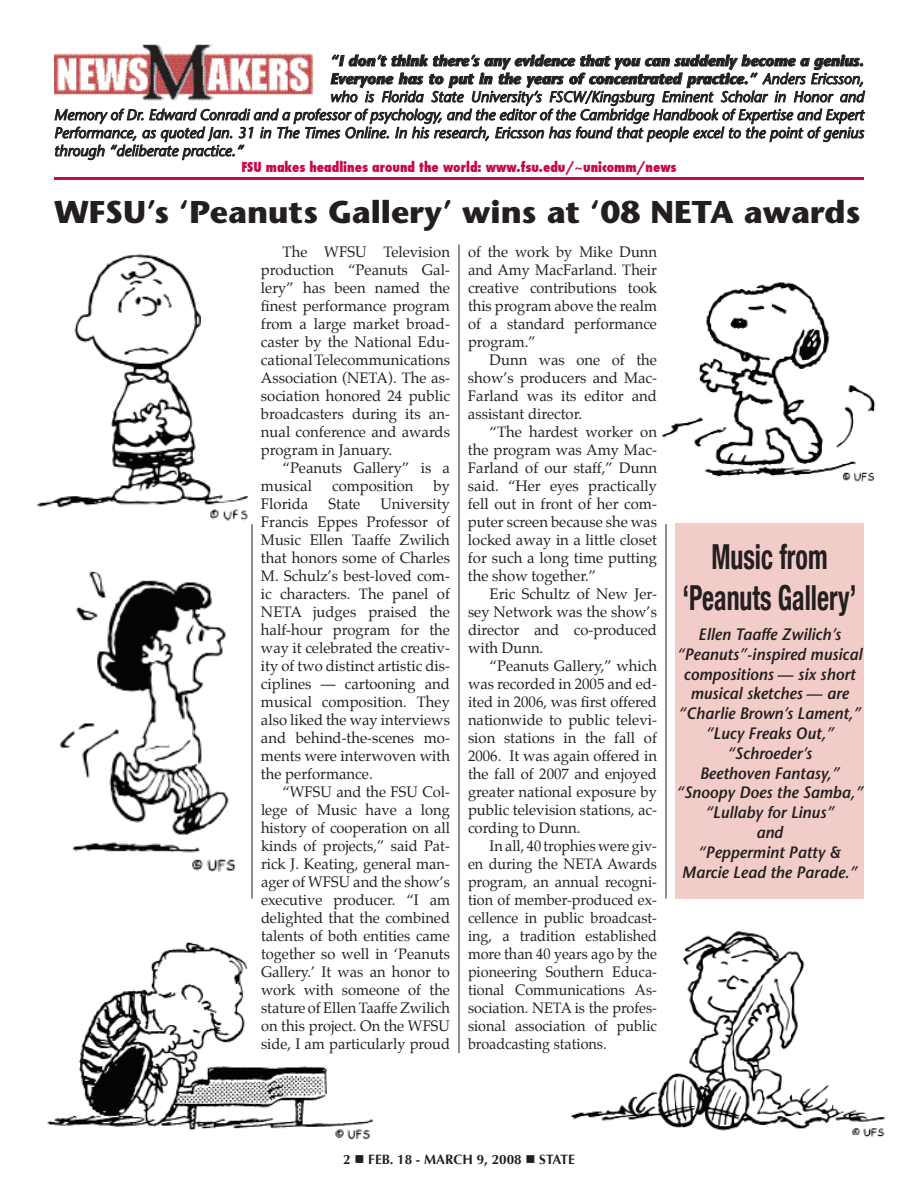
<style>
.page{position:relative;width:918px;height:1188px;background:#fff}
.page>*{position:absolute;margin:0;border:0;box-sizing:border-box;transform-origin:0 0}
.t1{font:700 condensed 34.5px/41.4px "Helvetica Neue";color:#231f20;text-align:center;scale:.75 1}
.t2{font:700 31.5px "Stone Sans";color:#231f20}
.t3{font:italic 600 16.5px/19.8px "Stone Sans";color:#231f20;text-align:center;scale:.95 1}
.t4{font:15px/18px "Palatino";color:#231f20;text-align:justify}
.t5{font:italic 15px "Stone Sans";color:#231f20}
.t6{font:15px/18px "Palatino";color:#231f20;text-align:justify;scale:.96 1}
.t7{font:italic 700 15px "Stone Sans";color:#231f20}
.t8{font:800 condensed 13.5px "Futura";color:#c60a45}
.t9{font:700 13.5px "Optima";color:#231f20}
.s1{font-weight:400}
.s2{font-family:"Stone Sans";font-weight:700;font-stretch:normal}
</style>
<div class="page">
<div style="left:675px;top:524px;width:189px;height:375px;background:#f2ccc8"></div>
<img style="left:47px;top:942px;width:327px;height:198px">
<img style="left:661px;top:282px;width:215px;height:200px">
<img style="left:571px;top:931px;width:314px;height:207px">
<img style="left:54px;top:44px;width:258px;height:10px">
<hr style="left:54px;top:177px;width:810px;height:3px;background:#c60a45">
<svg style="left:54px;top:54px;width:812px;height:106px"></svg>
<img style="left:36px;top:254px;width:216px;height:271px">
<img style="left:59px;top:571px;width:177px;height:301px">
<hr style="left:459px;top:245px;width:1px;height:808px;background:#1d211a">
<hr style="left:666px;top:524px;width:1px;height:375px;background:#1d211a">
<hr style="left:252px;top:524px;width:1px;height:375px;background:#1d211a">
<p class="t7" style="left:330px;top:51px;width:535px">“I don’t think there’s any evidence that you can suddenly become a genius.</p>
<p class="t7" style="left:330px;top:69px;width:535px">Everyone has to put in the years of concentrated practice.” <span class="s1">Anders Ericsson,</span></p>
<p class="t5" style="left:330px;top:88px;width:535px">who is Florida State University’s FSCW/Kingsburg Eminent Scholar in Honor and</p>
<p class="t5" style="left:54px;top:106px;width:812px">Memory of Dr. Edward Conradi and a professor of psychology, and the editor of the Cambridge Handbook of Expertise and Expert</p>
<p class="t5" style="left:54px;top:124px;width:811px">Performance, as quoted Jan. 31 in The Times Online. In his research, Ericsson has found that people excel to the point of genius</p>
<p class="t5" style="left:54px;top:142px;width:191px">through “deliberate practice.”</p>
<p class="t8" style="left:241px;top:158px;width:437px">FSU makes headlines around the world: www.fsu.edu/<span class="s2">~</span>unicomm/news</p>
<h2 class="t2" style="left:54px;top:192px;width:808px">WFSU’s ‘Peanuts Gallery’ wins at ‘08 NETA awards</h2>
<p class="t4" style="left:261px;top:243px;width:191px;text-indent:22px">The WFSU Television production “Peanuts Gal&shy;lery” has been named the finest performance program from a large market broad&shy;caster by the National Edu&shy;cational Telecommunications Association (NETA). The as&shy;sociation honored 24 public broadcasters during its an&shy;nual conference and awards program in January.</p>
<p class="t4" style="left:261px;top:459px;width:191px;text-indent:22px">“Peanuts Gallery” is a musical</p>
<p class="t4" style="left:332px;top:477px;width:83px">composition</p>
<p class="t4" style="left:434px;top:477px;width:18px">by</p>
<p class="t4" style="left:261px;top:495px;width:49px">Florida</p>
<p class="t4" style="left:328px;top:495px;width:34px">State</p>
<p class="t4" style="left:261px;top:495px;width:191px;text-indent:119px">University Francis Eppes Professor of Music Ellen Taaffe Zwilich that honors some of Charles M. Schulz’s best-loved com&shy;ic characters. The panel of NETA judges praised the half-hour program for the way it celebrated the creativ&shy;ity of two distinct artistic dis&shy;ciplines — cartooning and musical composition. They also liked the way interviews and behind-the-scenes mo&shy;ments were interwoven with the performance.</p>
<p class="t4" style="left:261px;top:783px;width:191px;text-indent:22px">“WFSU and the FSU Col&shy;lege of Music have a long history of cooperation on all kinds of projects,” said Pat&shy;rick J. Keating, general man&shy;ager of WFSU and the show’s executive producer. “I am delighted that the combined talents of both entities came together so well in ‘Peanuts Gallery.’ It was an honor to work with someone of the stature of Ellen Taaffe Zwilich on this project. On the WFSU side, I am particularly proud</p>
<p class="t4" style="left:468px;top:243px;width:191px">of the work by Mike Dunn and Amy MacFarland. Their creative contributions took this program above the realm of a standard performance program.”</p>
<p class="t4" style="left:468px;top:351px;width:191px;text-indent:22px">Dunn was one of the show’s producers and Mac-Farland was its editor and assistant director.</p>
<p class="t4" style="left:468px;top:423px;width:191px;text-indent:22px">“The hardest worker on the program was Amy Mac-Farland of our staff,” Dunn said. “Her eyes practically fell out in front of her com&shy;puter screen because she was locked away in a little closet for such a long time putting the show together.”</p>
<p class="t4" style="left:468px;top:585px;width:190px;text-indent:22px">Eric Schultz of New Jer&shy;sey Network was the show’s director and co-produced with Dunn.</p>
<p class="t4" style="left:468px;top:657px;width:191px;text-indent:22px">“Peanuts Gallery,” which was recorded in 2005 and ed&shy;ited in 2006, was first offered nationwide to public televi&shy;sion stations in the fall of 2006. It was again offered in the fall of 2007 and enjoyed greater national exposure by public television stations, ac&shy;cording to Dunn.</p>
<p class="t6" style="left:468px;top:837px;width:198px;text-indent:22px">In all, 40 trophies were giv&shy;en during the NETA Awards program, an annual recogni&shy;tion of member-produced ex&shy;cellence in public broadcast&shy;ing, a tradition established more than 40 years ago by the pioneering Southern Educa&shy;tional Communications As&shy;sociation. NETA is the profes&shy;sional association of public broadcasting stations.</p>
<h1 class="t1" style="left:683px;top:535px;width:233px">Music from ‘Peanuts Gallery’</h1>
<p class="t3" style="left:676px;top:624px;width:198px">Ellen Taaffe Zwilich’s “Peanuts”-inspired musical compositions — six short musical sketches — are “Charlie Brown’s Lament,” “Lucy Freaks Out,” “Schroeder’s<br>Beethoven Fantasy,” “Snoopy Does the Samba,” “Lullaby for Linus”<br>and<br>“Peppermint Patty &amp;<br>Marcie Lead the Parade.”</p>
<p class="t9" style="left:343px;top:1152px;width:233px">2 ■ FEB. 18 - MARCH 9, 2008 ■ STATE</p>
</div>
